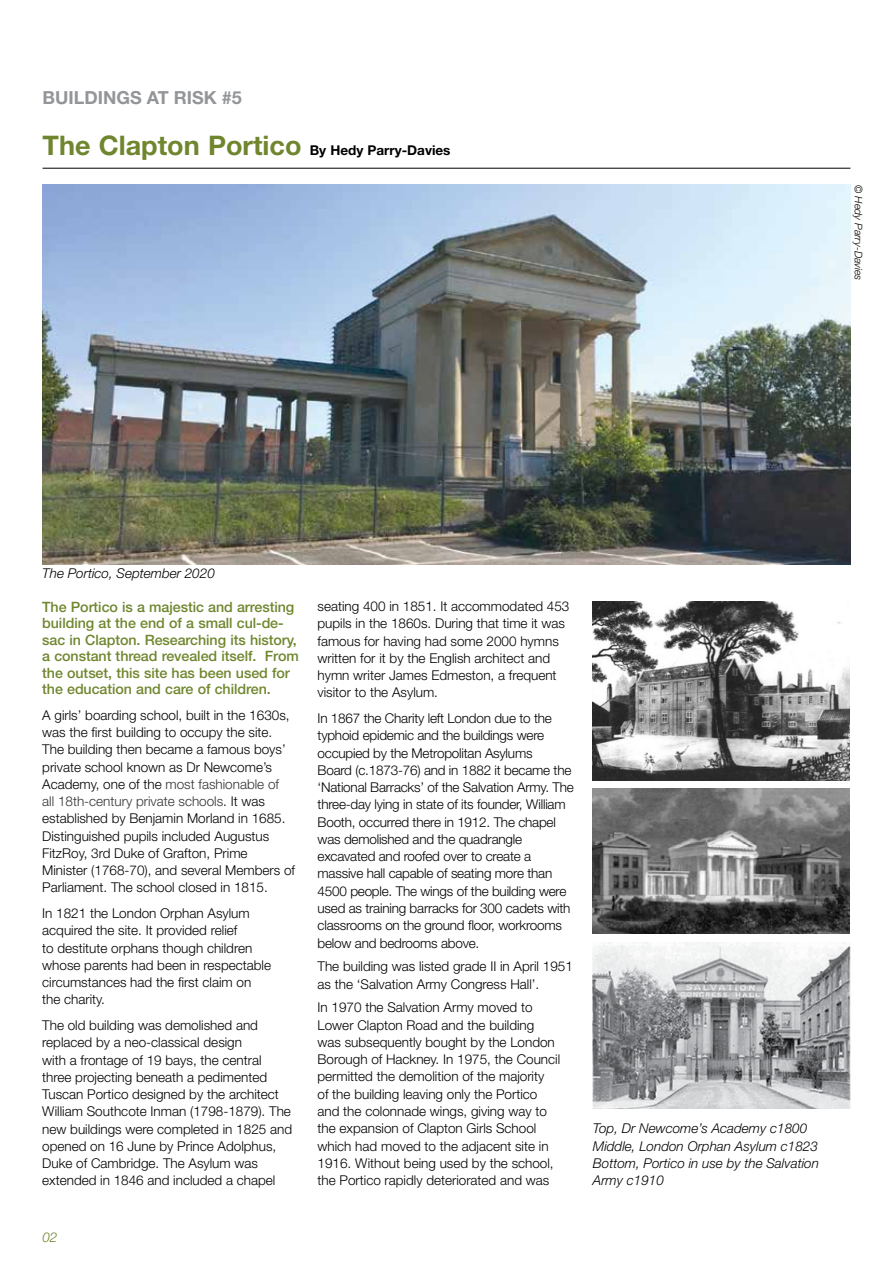
<style>
.page{position:relative;width:893px;height:1263px;background:#fff}
.page>*{position:absolute;margin:0;border:0;box-sizing:border-box;transform-origin:0 0}
.t1{font:700 18px "Helvetica Neue LT";color:#939598}
.t2{font:500 14.25px/16.5px "Helvetica Neue LT";letter-spacing:-.005em;color:#70862e}
.t3{font:300 13.5px/17.2px "Helvetica Neue LT";color:#000}
.t4{font:italic 300 13.5px/17.2px "Helvetica Neue LT";color:#000}
.t5{font:700 13.5px "Helvetica Neue LT";color:#000}
.t6{font:italic 300 13.5px "Helvetica Neue LT";color:#70862e}
.t7{font:italic 300 10.5px "Helvetica Neue LT";letter-spacing:-.005em;color:#000}
.s1{font-size:27px;color:#70862e}
.s2{color:#333}
</style>
<div class="page">
<img style="left:42px;top:185px;width:808px;height:379px">
<hr style="left:43px;top:168px;width:807px;height:1px;background:#000">
<img style="left:593px;top:942px;width:257px;height:167px">
<img style="left:593px;top:602px;width:256px;height:178px">
<img style="left:593px;top:789px;width:256px;height:145px">
<h1 class="t1" style="left:43px;top:87px;width:201px">BUILDINGS AT RISK #5</h1>
<p class="t5" style="left:43px;top:142px;width:410px"><span class="s1">The Clapton Portico</span> By Hedy Parry-Davies</p>
<p class="t7" style="left:865px;top:185px;width:97px;rotate:90deg">© Hedy Parry-Davies</p>
<p class="t4" style="left:42px;top:565px;width:174px">The Portico, September 2020</p>
<p class="t2" style="left:42px;top:598px;width:258px">The Portico is a majestic and arresting building at the end of a small cul-de&shy;sac in Clapton. Researching its history, a constant thread revealed itself. From the outset, this site has been used for the education and care of children.</p>
<p class="t3" style="left:42px;top:706px;width:254px">A girls’ boarding school, built in the 1630s, was the first building to occupy the site.<br>The building then became a famous boys’ private school known as Dr Newcome’s Academy, one of the <span class="s2">most fashionable of<br>all 18th-century private schools</span>. It was established by Benjamin Morland in 1685.<br>Distinguished pupils included Augustus FitzRoy, 3rd Duke of Grafton, Prime Minister (1768-70), and several Members of Parliament. The school closed in 1815.</p>
<p class="t3" style="left:42px;top:904px;width:230px">In 1821 the London Orphan Asylum acquired the site. It provided relief<br>to destitute orphans though children whose parents had been in respectable circumstances had the first claim on the charity.</p>
<p class="t3" style="left:42px;top:1016px;width:251px">The old building was demolished and replaced by a neo-classical design<br>with a frontage of 19 bays, the central three projecting beneath a pedimented Tuscan Portico designed by the architect William Southcote Inman (1798-1879). The new buildings were completed in 1825 and opened on 16 June by Prince Adolphus, Duke of Cambridge. The Asylum was extended in 1846 and included a chapel</p>
<p class="t6" style="left:42px;top:1229px;width:17px">02</p>
<p class="t3" style="left:318px;top:597px;width:253px">seating 400 in 1851. It accommodated 453 pupils in the 1860s. During that time it was famous for having had some 2000 hymns written for it by the English architect and hymn writer James Edmeston, a frequent visitor to the Asylum.</p>
<p class="t3" style="left:318px;top:709px;width:258px">In 1867 the Charity left London due to the typhoid epidemic and the buildings were occupied by the Metropolitan Asylums<br>Board (c.1873-76) and in 1882 it became the ‘National Barracks’ of the Salvation Army. The three-day lying in state of its founder, William Booth, occurred there in 1912. The chapel was demolished and the quadrangle excavated and roofed over to create a massive hall capable of seating more than 4500 people. The wings of the building were used as training barracks for 300 cadets with classrooms on the ground floor, workrooms below and bedrooms above.</p>
<p class="t3" style="left:318px;top:958px;width:257px">The building was listed grade II in April 1951 as the ‘Salvation Army Congress Hall’.</p>
<p class="t3" style="left:318px;top:999px;width:244px">In 1970 the Salvation Army moved to Lower Clapton Road and the building was subsequently bought by the London Borough of Hackney. In 1975, the Council permitted the demolition of the majority<br>of the building leaving only the Portico and the colonnade wings, giving way to the expansion of Clapton Girls School which had moved to the adjacent site in 1916. Without being used by the school, the Portico rapidly deteriorated and was</p>
<p class="t4" style="left:593px;top:1120px;width:228px">Top, Dr Newcome’s Academy c1800<br>Middle, London Orphan Asylum c1823<br>Bottom, Portico in use by the Salvation<br>Army c1910</p>
</div>
